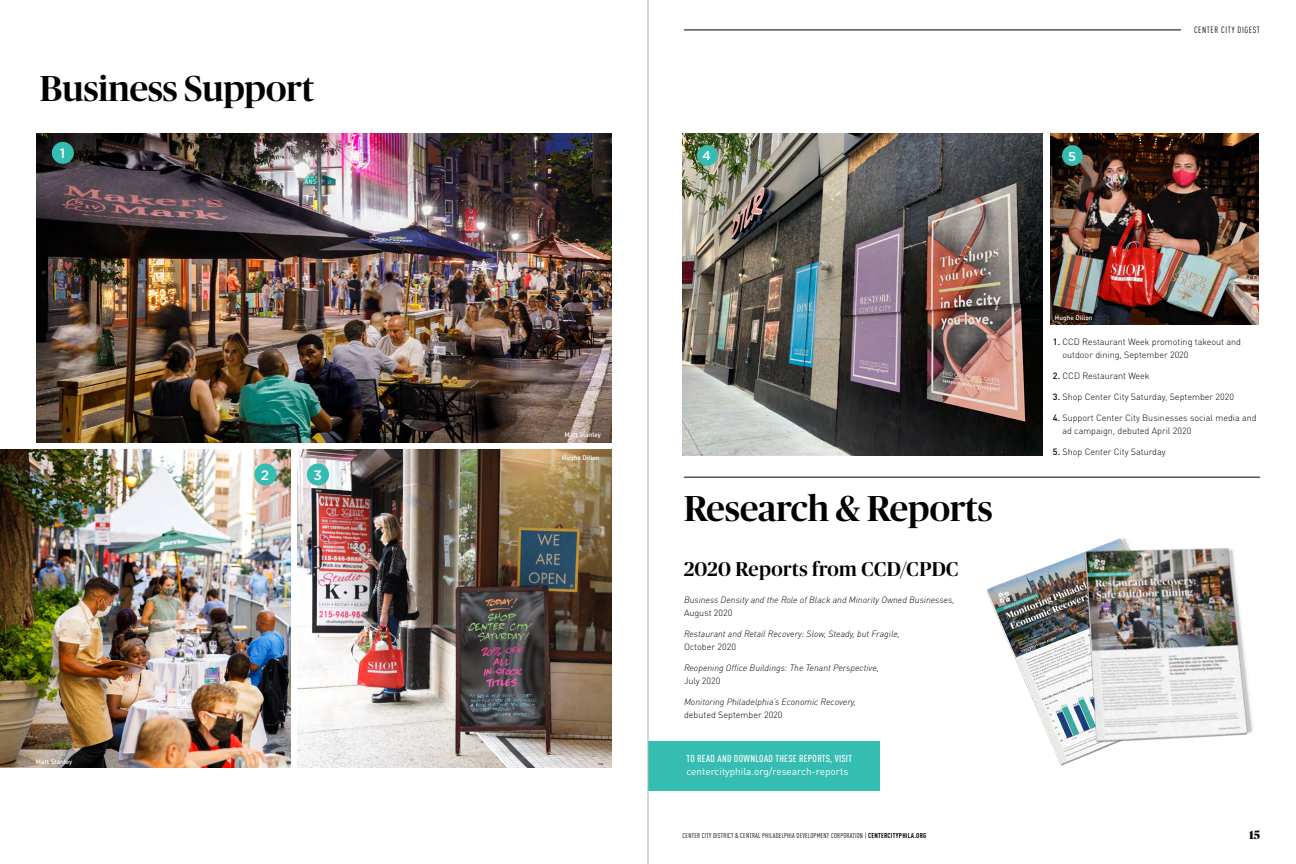
<style>
.page{position:relative;width:1296px;height:864px;background:#fff}
.page>*{position:absolute;margin:0;border:0;box-sizing:border-box;transform-origin:0 0}
.t1{font:500 36px "Publico Banner";color:#000}
.t2{font:500 20px "Publico Banner";letter-spacing:.02em;color:#000}
.t3{font:500 13.7px "Gotham";color:#fff}
.t4{font:500 13.6px "Gotham";color:#fff}
.t5{font:500 12.8px "Gotham";color:#fff}
.t6{font:700 12px "Publico Banner";color:#000}
.t7{font:10px "DINOT";color:#fff}
.t8{font:500 condensed 10px "DINOT";letter-spacing:.03em;color:#fff}
.t9{font:300 9px/13px "DINOT";color:#000}
.t10{font:italic 300 9px "DINOT";color:#000}
.t11{font:condensed 9px "DINOT";letter-spacing:.07em;color:#000}
.t12{font:condensed 7px "DINOT";letter-spacing:.03em;color:#000}
.t13{font:500 6.5px "DINOT";color:#fff}
.s1{font-weight:500}
.s2{font-weight:700}
</style>
<div class="page">
<hr style="left:684px;top:30px;width:497px;height:1px;background:#000">
<img style="left:946px;top:476px;width:314px;height:290px">
<img style="left:683px;top:133px;width:360px;height:323px">
<img style="left:1050px;top:133px;width:209px;height:192px">
<img style="left:36px;top:133px;width:576px;height:310px">
<img style="left:297px;top:450px;width:315px;height:318px">
<img style="left:0;top:450px;width:291px;height:318px">
<div style="left:648px;top:741px;width:232px;height:50px;background:#36bdb2"></div>
<hr style="left:684px;top:477px;width:576px;height:1px;background:#000">
<div style="left:52px;top:142px;width:22px;height:22px;background:#36bdb2;border-radius:50%"></div>
<div style="left:254px;top:464px;width:22px;height:21px;background:#36bdb2;border-radius:50%"></div>
<div style="left:307px;top:464px;width:22px;height:22px;background:#36bdb2;border-radius:50%"></div>
<div style="left:697px;top:145px;width:21px;height:21px;background:#36bdb2;border-radius:50%"></div>
<div style="left:1062px;top:145px;width:21px;height:21px;background:#36bdb2;border-radius:50%"></div>
<hr style="left:648px;top:0;width:1px;height:864px;background:#9fb3b6">
<h1 class="t1" style="left:40px;top:64px;width:276px">Business Support</h1>
<h3 class="t4" style="left:60px;top:146px;width:7px">1</h3>
<p class="t13" style="left:36px;top:757px;width:38px">Matt Stanley</p>
<h3 class="t4" style="left:261px;top:467px;width:10px">2</h3>
<h3 class="t3" style="left:313px;top:467px;width:10px">3</h3>
<p class="t13" style="left:564px;top:430px;width:38px">Matt Stanley</p>
<p class="t13" style="left:562px;top:454px;width:39px">Hughe Dillon</p>
<h3 class="t5" style="left:702px;top:148px;width:10px">4</h3>
<h3 class="t5" style="left:1068px;top:149px;width:9px">5</h3>
<p class="t13" style="left:1055px;top:314px;width:39px">Hughe Dillon</p>
<p class="t11" style="left:1194px;top:24px;width:67px">CENTER CITY DIGEST</p>
<h1 class="t1" style="left:684px;top:484px;width:310px">Research &amp; Reports</h1>
<h2 class="t2" style="left:684px;top:555px;width:276px">2020 Reports from CCD/CPDC</h2>
<p class="t10" style="left:684px;top:594px;width:272px">Business Density and the Role of Black and Minority Owned Businesses,</p>
<p class="t9" style="left:684px;top:606px;width:50px">August 2020</p>
<p class="t10" style="left:684px;top:628px;width:218px">Restaurant and Retail Recovery: Slow, Steady, but Fragile,</p>
<p class="t9" style="left:684px;top:640px;width:53px">October 2020</p>
<p class="t10" style="left:684px;top:662px;width:197px">Reopening Office Buildings: The Tenant Perspective,</p>
<p class="t9" style="left:684px;top:674px;width:38px">July 2020</p>
<p class="t10" style="left:684px;top:696px;width:174px">Monitoring Philadelphia’s Economic Recovery,</p>
<p class="t9" style="left:684px;top:708px;width:100px">debuted September 2020</p>
<p class="t8" style="left:686px;top:752px;width:167px">TO READ AND DOWNLOAD THESE REPORTS, VISIT</p>
<p class="t7" style="left:686px;top:765px;width:163px">centercityphila.org/research-reports</p>
<p class="t9" style="left:1062px;top:335px;width:180px;text-indent:-9px"><span class="s1">1.</span> CCD Restaurant Week promoting takeout and outdoor dining, September 2020</p>
<p class="t9" style="left:1053px;top:369px;width:98px"><span class="s1">2.</span> CCD Restaurant Week</p>
<p class="t9" style="left:1053px;top:390px;width:183px"><span class="s1">3.</span> Shop Center City Saturday, September 2020</p>
<p class="t9" style="left:1062px;top:411px;width:196px;text-indent:-9px"><span class="s1">4.</span> Support Center City Businesses social media and ad campaign, debuted April 2020</p>
<p class="t9" style="left:1053px;top:445px;width:114px"><span class="s1">5.</span> Shop Center City Saturday</p>
<p class="t12" style="left:683px;top:832px;width:245px">CENTER CITY DISTRICT &amp; CENTRAL PHILADELPHIA DEVELOPMENT CORPORATION | <span class="s2">CENTERCITYPHILA.ORG</span></p>
<h3 class="t6" style="left:1249px;top:826px;width:12px">15</h3>
</div>
